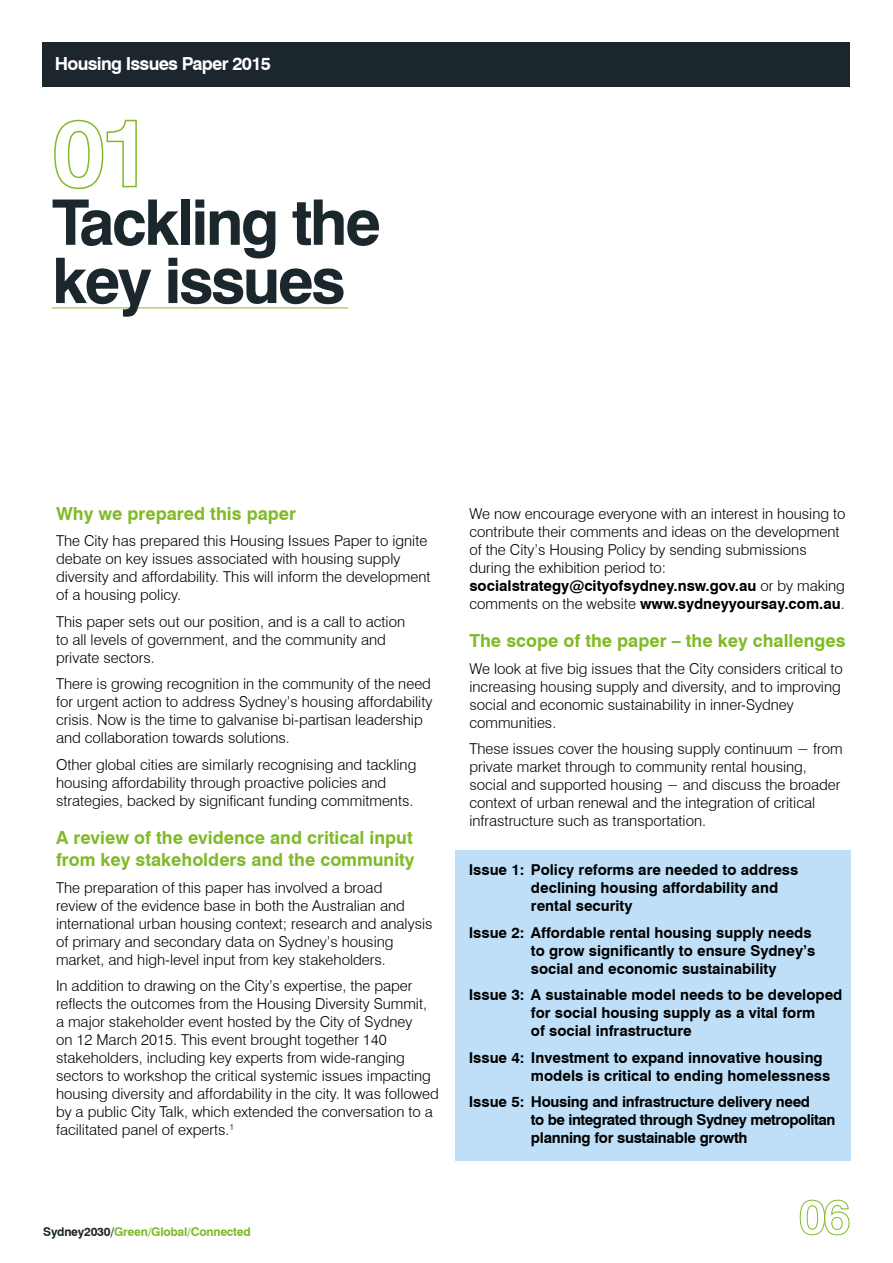
<style>
.page{position:relative;width:893px;height:1263px;background:#fff}
.page>*{position:absolute;margin:0;border:0;box-sizing:border-box;transform-origin:0 0}
.t1{font:700 63px/58.2px "Swiss 721 BT";letter-spacing:-.04em;color:#1b272c}
.t2{font:700 18px/21.6px "Swiss 721 BT";color:#80ba27}
.t3{font:700 18px "Swiss 721 BT";letter-spacing:-.04em;color:#fff}
.t4{font:300 15px/18px "Swiss 721 BT";color:#000}
.t5{font:700 15px/18px "Swiss 721 BT";color:#000}
.t6{font:700 15px/18px "Swiss 721 BT";letter-spacing:-.02em;color:#000}
.t7{font:700 12px "Swiss 721 BT";letter-spacing:-.02em;color:#80ba27}
.s1{font-weight:700}
.s2{color:#1b272c}
</style>
<div class="page">
<div style="left:43px;top:43px;width:807px;height:44px;background:#1b272c"></div>
<svg style="left:799px;top:1199px;width:51px;height:36px"></svg>
<div style="left:455px;top:850px;width:395px;height:310px;background:#bedff7"></div>
<hr style="left:52px;top:307px;width:296px;height:1px;background:#80ba27">
<svg style="left:54px;top:119px;width:83px;height:71px"></svg>
<p class="t3" style="left:55px;top:53px;width:218px">Housing Issues Paper 2015</p>
<h1 class="t1" style="left:52px;top:193px;width:330px">Tackling the key issues</h1>
<p class="t2" style="left:56px;top:502px;width:242px">Why we prepared this paper</p>
<p class="t4" style="left:56px;top:532px;width:376px">The City has prepared this Housing Issues Paper to ignite debate on key issues associated with housing supply diversity and affordability. This will inform the development of a housing policy.</p>
<p class="t4" style="left:56px;top:612px;width:351px">This paper sets out our position, and is a call to action to all levels of government, and the community and private sectors.</p>
<p class="t4" style="left:56px;top:675px;width:378px">There is growing recognition in the community of the need for urgent action to address Sydney’s housing affordability crisis. Now is the time to galvanise bi-partisan leadership and collaboration towards solutions.</p>
<p class="t4" style="left:56px;top:755px;width:362px">Other global cities are similarly recognising and tackling housing affordability through proactive policies and strategies, backed by significant funding commitments.</p>
<p class="t2" style="left:56px;top:827px;width:360px">A review of the evidence and critical input from key stakeholders and the community</p>
<p class="t4" style="left:56px;top:878px;width:378px">The preparation of this paper has involved a broad<br>review of the evidence base in both the Australian and international urban housing context; research and analysis of primary and secondary data on Sydney’s housing market, and high-level input from key stakeholders.</p>
<p class="t4" style="left:56px;top:976px;width:384px">In addition to drawing on the City’s expertise, the paper reflects the outcomes from the Housing Diversity Summit,<br>a major stakeholder event hosted by the City of Sydney<br>on 12 March 2015. This event brought together 140 stakeholders, including key experts from wide-ranging sectors to workshop the critical systemic issues impacting housing diversity and affordability in the city. It was followed by a public City Talk, which extended the conversation to a facilitated panel of experts.<sup>1</sup></p>
<p class="t4" style="left:469px;top:504px;width:378px">We now encourage everyone with an interest in housing to contribute their comments and ideas on the development of the City’s Housing Policy by sending submissions during the exhibition period to: <span class="s1">socialstrategy@cityofsydney.nsw.gov.au</span> or by making comments on the website <span class="s1">www.sydneyyoursay.com.au</span>.</p>
<p class="t2" style="left:469px;top:630px;width:378px">The scope of the paper – the key challenges</p>
<p class="t4" style="left:469px;top:659px;width:375px">We look at five big issues that the City considers critical to increasing housing supply and diversity, and to improving social and economic sustainability in inner-Sydney communities.</p>
<p class="t4" style="left:469px;top:740px;width:375px">These issues cover the housing supply continuum − from private market through to community rental housing, social and supported housing − and discuss the broader context of urban renewal and the integration of critical infrastructure such as transportation.</p>
<p class="t5" style="left:531px;top:861px;width:269px;text-indent:-62px">Issue 1: Policy reforms are needed to address declining housing affordability and rental security</p>
<p class="t5" style="left:531px;top:923px;width:286px;text-indent:-62px">Issue 2: Affordable rental housing supply needs to grow significantly to ensure Sydney’s social and economic sustainability</p>
<p class="t5" style="left:531px;top:986px;width:313px;text-indent:-62px">Issue 3: A sustainable model needs to be developed for social housing supply as a vital form<br>of social infrastructure</p>
<p class="t5" style="left:531px;top:1048px;width:301px;text-indent:-62px">Issue 4: Investment to expand innovative housing models is critical to ending homelessness</p>
<p class="t6" style="left:531px;top:1093px;width:306px;text-indent:-62px">Issue 5: Housing and infrastructure delivery need<br>to be integrated through Sydney metropolitan planning for sustainable growth</p>
<p class="t7" style="left:43px;top:1224px;width:209px"><span class="s2">Sydney2030/</span>Green/Global/Connected</p>
</div>
